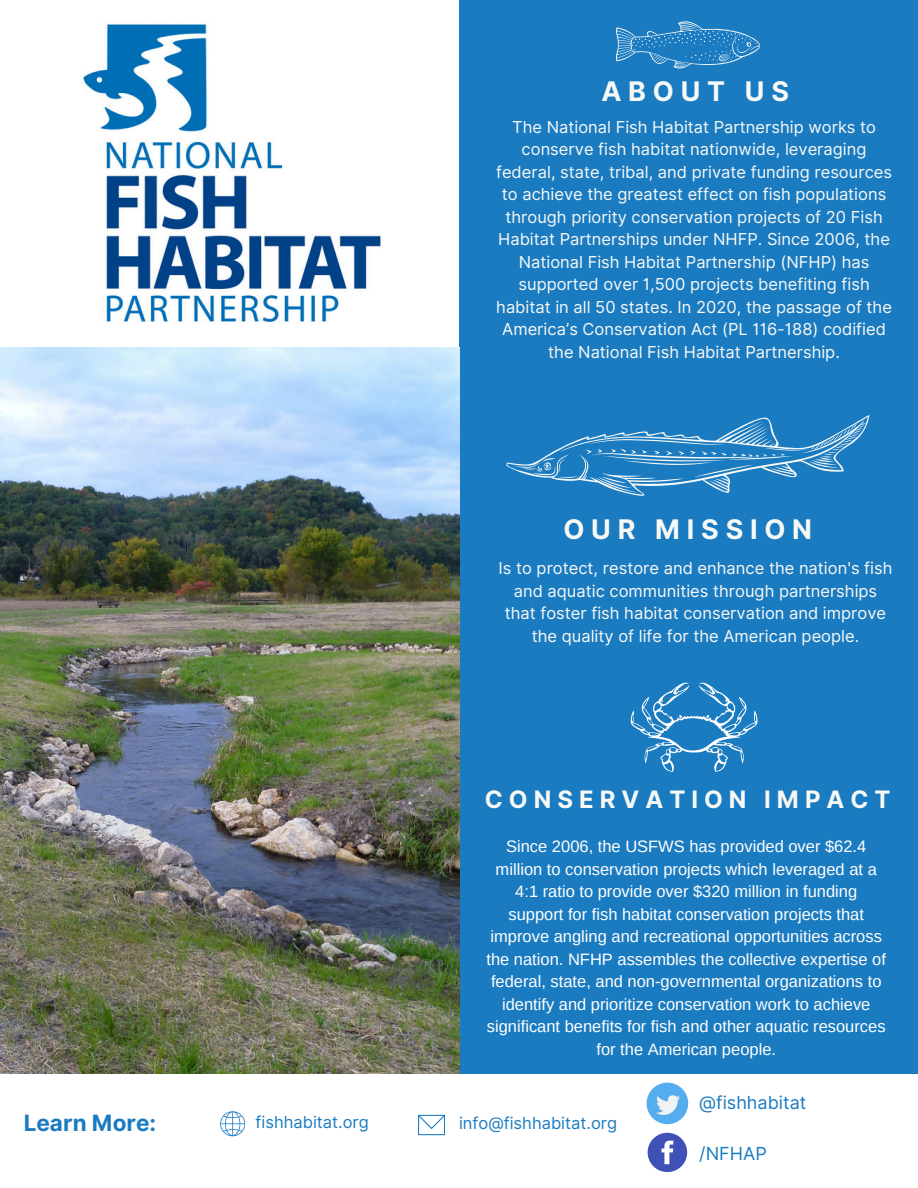
<style>
.page{position:relative;width:918px;height:1188px;background:#fff}
.page>*{position:absolute;margin:0;border:0;box-sizing:border-box;transform-origin:0 0}
.t1{font:700 27px "Inter";letter-spacing:.25em;color:#f7f9f7}
.t2{font:700 24px "Inter";letter-spacing:.25em;color:#f7f9f7}
.t3{font:700 22.5px "Inter";color:#1b7bc1}
.t4{font:18px "Inter";color:#1b7bc1}
.t5{font:16.5px/22.5px "Inter";color:#f7f9f7;text-align:center}
.t6{font:16.5px/22.5px "Arimo";color:#fff;text-align:center}
.t7{font:16.5px "Inter";color:#1b7bc1}
</style>
<div class="page">
<div style="left:459px;top:0;width:459px;height:1074px;background:#1b7bc1"></div>
<img style="left:0;top:348px;width:459px;height:726px">
<svg style="left:220px;top:1111px;width:25px;height:25px"></svg>
<svg style="left:418px;top:1115px;width:27px;height:20px"></svg>
<img style="left:83px;top:24px;width:298px;height:298px">
<svg style="left:616px;top:21px;width:144px;height:48px"></svg>
<svg style="left:506px;top:415px;width:364px;height:81px"></svg>
<div style="left:647px;top:1083px;width:41px;height:41px;background:#55acee;border-radius:50%"></div>
<svg style="left:656px;top:1095px;width:24px;height:20px"></svg>
<svg style="left:648px;top:1133px;width:39px;height:39px"></svg>
<svg style="left:631px;top:683px;width:127px;height:89px"></svg>
<p class="t1" style="left:601px;top:75px;width:189px">ABOUT US</p>
<p class="t5" style="left:496px;top:116px;width:398px">The National Fish Habitat Partnership works to conserve fish habitat nationwide, leveraging federal, state, tribal, and private funding resources to achieve the greatest effect on fish populations through priority conservation projects of 20 Fish Habitat Partnerships under NHFP. Since 2006, the National Fish Habitat Partnership (NFHP) has supported over 1,500 projects benefiting fish habitat in all 50 states. In 2020, the passage of the America’s Conservation Act (PL 116-188) codified the National Fish Habitat Partnership.</p>
<h1 class="t1" style="left:563px;top:513px;width:250px">OUR MISSION</h1>
<p class="t5" style="left:499px;top:557px;width:395px">Is to protect, restore and enhance the nation's fish and aquatic communities through partnerships that foster fish habitat conservation and improve the quality of life for the American people.</p>
<p class="t2" style="left:485px;top:785px;width:407px">CONSERVATION IMPACT</p>
<p class="t6" style="left:486px;top:836px;width:401px">Since 2006, the USFWS has provided over $62.4 million to conservation projects which leveraged at a 4:1 ratio to provide over $320 million in funding support for fish habitat conservation projects that improve angling and recreational opportunities across the nation. NFHP assembles the collective expertise of federal, state, and non-governmental organizations to identify and prioritize conservation work to achieve significant benefits for fish and other aquatic resources for the American people.</p>
<p class="t3" style="left:24px;top:1109px;width:134px">Learn More:</p>
<h2 class="t7" style="left:256px;top:1112px;width:115px">fishhabitat.org</h2>
<p class="t7" style="left:459px;top:1113px;width:160px">info@fishhabitat.org</p>
<p class="t4" style="left:699px;top:1092px;width:109px">@fishhabitat</p>
<h3 class="t4" style="left:699px;top:1142px;width:69px">/NFHAP</h3>
</div>
